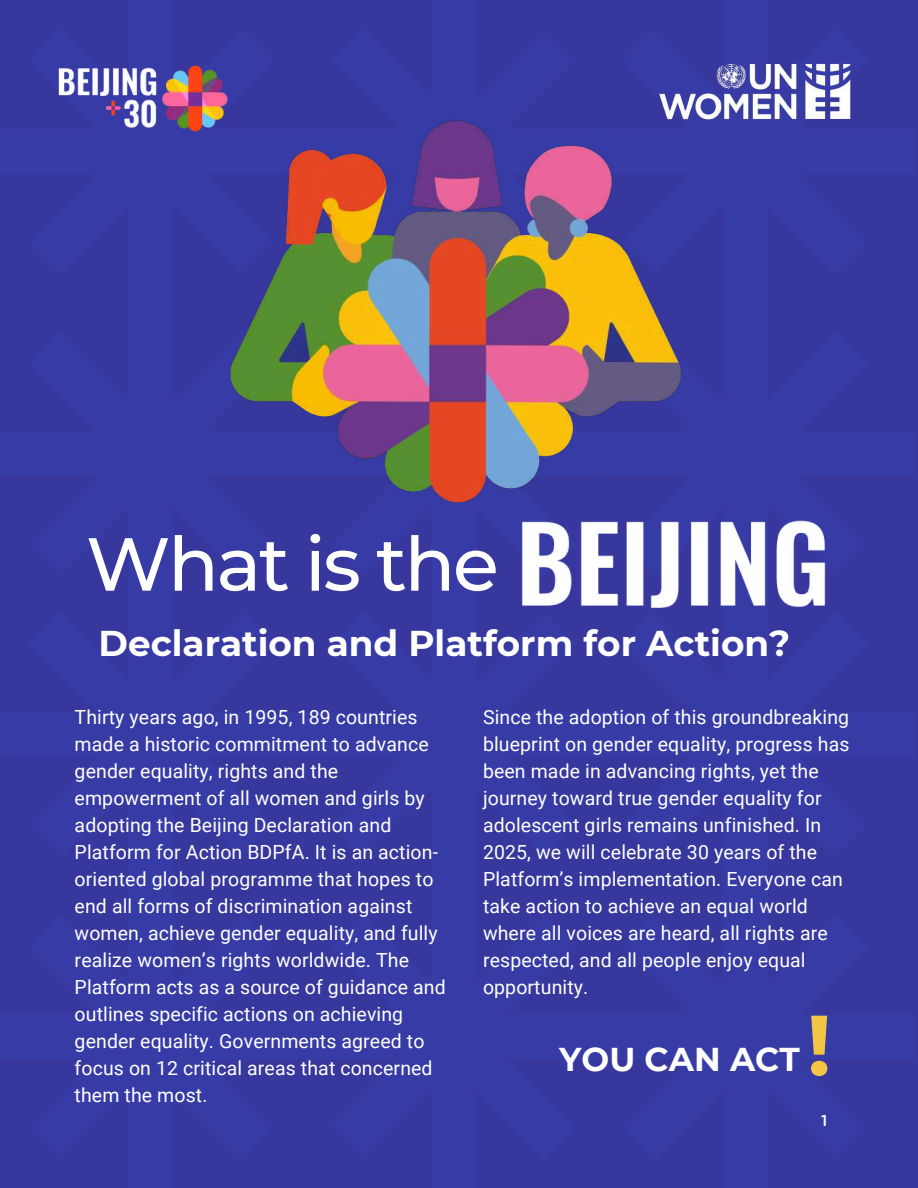
<style>
.page{position:relative;width:918px;height:1188px;background:#fff}
.page>*{position:absolute;margin:0;border:0;box-sizing:border-box;transform-origin:0 0}
.t1{font:700 85.35px "Montserrat";color:#f2c545}
.t2{font:500 75px "Montserrat";letter-spacing:-.035em;color:#fff}
.t3{font:700 35.85px "Montserrat";color:#fff}
.t4{font:700 33px "Montserrat";color:#fff}
.t5{font:19.5px/27px "Roboto";letter-spacing:.005em;color:#fff}
.t6{font:500 15.75px "Gotham";color:#fff}
</style>
<div class="page">
<div style="left:0;top:0;width:594px;height:583px;background:#37379d"></div>
<div style="left:0;top:583px;width:594px;height:605px;background:#373aa3"></div>
<div style="left:594px;top:0;width:322px;height:583px;background:#37379d"></div>
<div style="left:594px;top:583px;width:322px;height:605px;background:#373ba4"></div>
<img style="left:226px;top:117px;width:458px;height:390px">
<img style="left:650px;top:57px;width:208px;height:70px">
<img style="left:508px;top:513px;width:324px;height:100px">
<img style="left:38px;top:48px;width:208px;height:92px">
<h2 class="t2" style="left:86px;top:518px;width:414px">What is the</h2>
<h3 class="t3" style="left:99px;top:622px;width:693px">Declaration and Platform for Action?</h3>
<p class="t5" style="left:75px;top:703px;width:373px">Thirty years ago, in 1995, 189 countries made a historic commitment to advance gender equality, rights and the empowerment of all women and girls by adopting the Beijing Declaration and Platform for Action BDPfA. It is an action&shy;oriented global programme that hopes to end all forms of discrimination against women, achieve gender equality, and fully realize women’s rights worldwide. The Platform acts as a source of guidance and outlines specific actions on achieving gender equality. Governments agreed to focus on 12 critical areas that concerned them the most.</p>
<p class="t5" style="left:483px;top:703px;width:368px">Since the adoption of this groundbreaking blueprint on gender equality, progress has been made in advancing rights, yet the journey toward true gender equality for adolescent girls remains unfinished. In 2025, we will celebrate 30 years of the Platform’s implementation. Everyone can take action to achieve an equal world where all voices are heard, all rights are respected, and all people enjoy equal opportunity.</p>
<p class="t6" style="left:821px;top:1113px;width:8px">1</p>
<h1 class="t1" style="left:807px;top:993px;width:26px">!</h1>
<h3 class="t4" style="left:559px;top:1039px;width:242px">YOU CAN ACT</h3>
</div>
